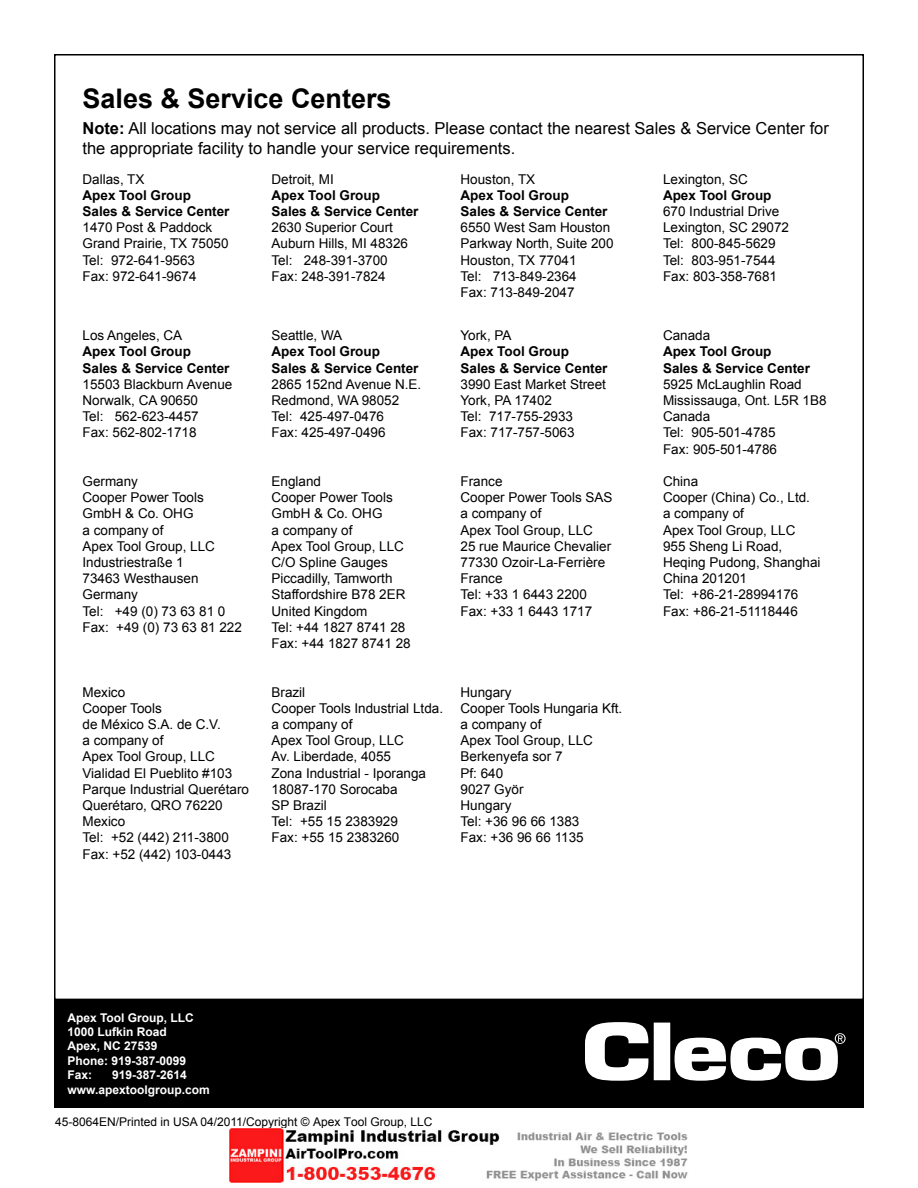
<style>
.page{position:relative;width:918px;height:1188px;background:#fff}
.page>*{position:absolute;margin:0;border:0;box-sizing:border-box;transform-origin:0 0}
.t1{font:700 27px "Arial";color:#000}
.t2{font:16.5px/19.8px "Arial";color:#000}
.t3{font:13.5px/16.2px "Arial";color:#000}
.t4{font:700 13.5px "Arial";color:#000}
.t5{font:700 12px/14.4px "Arial";color:#fff}
.t6{font:12px "Arial";color:#000}
.s1{font-weight:700}
</style>
<div class="page">
<div style="left:54px;top:1000px;width:810px;height:108px;background:#000"></div>
<img style="left:585px;top:1022px;width:261px;height:59px">
<img style="left:230px;top:1129px;width:458px;height:54px">
<h1 class="t1" style="left:82px;top:83px;width:311px">Sales &amp; Service Centers</h1>
<p class="t2" style="left:82px;top:118px;width:748px"><span class="s1">Note:</span> All locations may not service all products. Please contact the nearest Sales &amp; Service Center for the appropriate facility to handle your service requirements.</p>
<p class="t3" style="left:82px;top:171px;width:64px">Dallas, TX</p>
<p class="t3" style="left:272px;top:171px;width:64px">Detroit, MI</p>
<p class="t3" style="left:460px;top:171px;width:76px">Houston, TX</p>
<p class="t3" style="left:663px;top:171px;width:86px">Lexington, SC</p>
<p class="t4" style="left:82px;top:187px;width:110px">Apex Tool Group</p>
<p class="t4" style="left:272px;top:187px;width:110px">Apex Tool Group</p>
<p class="t4" style="left:460px;top:187px;width:110px">Apex Tool Group</p>
<p class="t4" style="left:663px;top:187px;width:110px">Apex Tool Group</p>
<p class="t4" style="left:82px;top:204px;width:149px">Sales &amp; Service Center</p>
<p class="t4" style="left:272px;top:204px;width:149px">Sales &amp; Service Center</p>
<p class="t4" style="left:460px;top:204px;width:149px">Sales &amp; Service Center</p>
<p class="t3" style="left:663px;top:203px;width:118px">670 Industrial Drive</p>
<p class="t3" style="left:82px;top:219px;width:131px">1470 Post &amp; Paddock</p>
<p class="t3" style="left:272px;top:219px;width:123px">2630 Superior Court</p>
<p class="t3" style="left:460px;top:219px;width:151px">6550 West Sam Houston</p>
<p class="t3" style="left:663px;top:219px;width:128px">Lexington, SC 29072</p>
<p class="t3" style="left:82px;top:236px;width:148px">Grand Prairie, TX 75050</p>
<p class="t3" style="left:272px;top:236px;width:138px">Auburn Hills, MI 48326</p>
<p class="t3" style="left:460px;top:236px;width:155px">Parkway North, Suite 200</p>
<p class="t3" style="left:663px;top:236px;width:114px">Tel: 800-845-5629</p>
<p class="t3" style="left:82px;top:252px;width:114px">Tel: 972-641-9563</p>
<p class="t3" style="left:272px;top:252px;width:118px">Tel: 248-391-3700</p>
<p class="t3" style="left:460px;top:252px;width:118px">Houston, TX 77041</p>
<p class="t3" style="left:663px;top:252px;width:114px">Tel: 803-951-7544</p>
<p class="t3" style="left:82px;top:268px;width:116px">Fax: 972-641-9674</p>
<p class="t3" style="left:272px;top:268px;width:116px">Fax: 248-391-7824</p>
<p class="t3" style="left:460px;top:268px;width:118px">Tel: 713-849-2364</p>
<p class="t3" style="left:663px;top:268px;width:116px">Fax: 803-358-7681</p>
<p class="t3" style="left:460px;top:284px;width:116px">Fax: 713-849-2047</p>
<p class="t3" style="left:82px;top:327px;width:101px">Los Angeles, CA</p>
<p class="t3" style="left:272px;top:327px;width:72px">Seattle, WA</p>
<p class="t3" style="left:460px;top:327px;width:53px">York, PA</p>
<p class="t3" style="left:663px;top:327px;width:49px">Canada</p>
<p class="t4" style="left:82px;top:344px;width:110px">Apex Tool Group</p>
<p class="t4" style="left:272px;top:344px;width:110px">Apex Tool Group</p>
<p class="t4" style="left:460px;top:344px;width:110px">Apex Tool Group</p>
<p class="t4" style="left:663px;top:344px;width:110px">Apex Tool Group</p>
<p class="t4" style="left:82px;top:360px;width:149px">Sales &amp; Service Center</p>
<p class="t4" style="left:272px;top:360px;width:149px">Sales &amp; Service Center</p>
<p class="t4" style="left:460px;top:360px;width:149px">Sales &amp; Service Center</p>
<p class="t4" style="left:663px;top:360px;width:149px">Sales &amp; Service Center</p>
<p class="t3" style="left:82px;top:376px;width:151px">15503 Blackburn Avenue</p>
<p class="t3" style="left:272px;top:376px;width:151px">2865 152nd Avenue N.E.</p>
<p class="t3" style="left:460px;top:376px;width:147px">3990 East Market Street</p>
<p class="t3" style="left:663px;top:376px;width:140px">5925 McLaughlin Road</p>
<p class="t3" style="left:82px;top:392px;width:117px">Norwalk, CA 90650</p>
<p class="t3" style="left:272px;top:392px;width:129px">Redmond, WA 98052</p>
<p class="t3" style="left:460px;top:392px;width:93px">York, PA 17402</p>
<p class="t3" style="left:663px;top:392px;width:165px">Mississauga, Ont. L5R 1B8</p>
<p class="t3" style="left:82px;top:408px;width:118px">Tel: 562-623-4457</p>
<p class="t3" style="left:272px;top:408px;width:114px">Tel: 425-497-0476</p>
<p class="t3" style="left:460px;top:408px;width:114px">Tel: 717-755-2933</p>
<p class="t3" style="left:663px;top:408px;width:49px">Canada</p>
<p class="t3" style="left:82px;top:425px;width:116px">Fax: 562-802-1718</p>
<p class="t3" style="left:272px;top:425px;width:116px">Fax: 425-497-0496</p>
<p class="t3" style="left:460px;top:425px;width:116px">Fax: 717-757-5063</p>
<p class="t3" style="left:663px;top:425px;width:116px">Tel: 905-501-4785<br>Fax: 905-501-4786</p>
<p class="t3" style="left:82px;top:473px;width:57px">Germany</p>
<p class="t3" style="left:272px;top:473px;width:51px">England</p>
<p class="t3" style="left:460px;top:473px;width:44px">France</p>
<p class="t3" style="left:663px;top:473px;width:37px">China</p>
<p class="t3" style="left:82px;top:489px;width:123px">Cooper Power Tools</p>
<p class="t3" style="left:272px;top:489px;width:123px">Cooper Power Tools</p>
<p class="t3" style="left:460px;top:489px;width:154px">Cooper Power Tools SAS</p>
<p class="t3" style="left:663px;top:489px;width:149px">Cooper (China) Co., Ltd.</p>
<p class="t3" style="left:82px;top:506px;width:113px">GmbH &amp; Co. OHG</p>
<p class="t3" style="left:272px;top:506px;width:113px">GmbH &amp; Co. OHG</p>
<p class="t3" style="left:460px;top:506px;width:83px">a company of</p>
<p class="t3" style="left:663px;top:506px;width:83px">a company of</p>
<p class="t3" style="left:82px;top:522px;width:83px">a company of</p>
<p class="t3" style="left:272px;top:522px;width:83px">a company of</p>
<p class="t3" style="left:460px;top:522px;width:134px">Apex Tool Group, LLC</p>
<p class="t3" style="left:663px;top:522px;width:134px">Apex Tool Group, LLC</p>
<p class="t3" style="left:82px;top:538px;width:134px">Apex Tool Group, LLC</p>
<p class="t3" style="left:272px;top:538px;width:134px">Apex Tool Group, LLC</p>
<p class="t3" style="left:460px;top:538px;width:152px">25 rue Maurice Chevalier</p>
<p class="t3" style="left:663px;top:538px;width:121px">955 Sheng Li Road,</p>
<p class="t3" style="left:82px;top:554px;width:103px">Industriestraße 1</p>
<p class="t3" style="left:272px;top:554px;width:118px">C/O Spline Gauges</p>
<p class="t3" style="left:460px;top:554px;width:146px">77330 Ozoir-La-Ferrière</p>
<p class="t3" style="left:663px;top:554px;width:159px">Heqing Pudong, Shanghai</p>
<p class="t3" style="left:82px;top:570px;width:118px">73463 Westhausen</p>
<p class="t3" style="left:272px;top:570px;width:123px">Piccadilly, Tamworth</p>
<p class="t3" style="left:460px;top:570px;width:44px">France</p>
<p class="t3" style="left:663px;top:570px;width:86px">China 201201</p>
<p class="t3" style="left:82px;top:587px;width:57px">Germany</p>
<p class="t3" style="left:272px;top:587px;width:136px">Staffordshire B78 2ER</p>
<p class="t3" style="left:460px;top:587px;width:128px">Tel: +33 1 6443 2200</p>
<p class="t3" style="left:663px;top:587px;width:137px">Tel: +86-21-28994176</p>
<p class="t3" style="left:82px;top:603px;width:144px">Tel: +49 (0) 73 63 81 0</p>
<p class="t3" style="left:272px;top:603px;width:98px">United Kingdom</p>
<p class="t3" style="left:460px;top:603px;width:133px">Fax: +33 1 6443 1717</p>
<p class="t3" style="left:663px;top:603px;width:136px">Fax: +86-21-51118446</p>
<p class="t3" style="left:82px;top:619px;width:161px">Fax: +49 (0) 73 63 81 222</p>
<p class="t3" style="left:272px;top:619px;width:141px">Tel: +44 1827 8741 28<br>Fax: +44 1827 8741 28</p>
<p class="t3" style="left:82px;top:684px;width:44px">Mexico</p>
<p class="t3" style="left:272px;top:684px;width:35px">Brazil</p>
<p class="t3" style="left:460px;top:684px;width:53px">Hungary</p>
<p class="t3" style="left:82px;top:700px;width:81px">Cooper Tools</p>
<p class="t3" style="left:272px;top:700px;width:173px">Cooper Tools Industrial Ltda.</p>
<p class="t3" style="left:460px;top:700px;width:163px">Cooper Tools Hungaria Kft.</p>
<p class="t3" style="left:82px;top:716px;width:140px">de México S.A. de C.V.</p>
<p class="t3" style="left:272px;top:716px;width:83px">a company of</p>
<p class="t3" style="left:460px;top:716px;width:83px">a company of</p>
<p class="t3" style="left:82px;top:732px;width:83px">a company of</p>
<p class="t3" style="left:272px;top:732px;width:134px">Apex Tool Group, LLC</p>
<p class="t3" style="left:460px;top:732px;width:134px">Apex Tool Group, LLC</p>
<p class="t3" style="left:82px;top:749px;width:134px">Apex Tool Group, LLC</p>
<p class="t3" style="left:272px;top:749px;width:121px">Av. Liberdade, 4055</p>
<p class="t3" style="left:460px;top:749px;width:104px">Berkenyefa sor 7</p>
<p class="t3" style="left:82px;top:765px;width:151px">Vialidad El Pueblito #103</p>
<p class="t3" style="left:272px;top:765px;width:156px">Zona Industrial - Iporanga</p>
<p class="t3" style="left:460px;top:765px;width:44px">Pf: 640</p>
<p class="t3" style="left:82px;top:781px;width:168px">Parque Industrial Querétaro</p>
<p class="t3" style="left:272px;top:781px;width:128px">18087-170 Sorocaba</p>
<p class="t3" style="left:460px;top:781px;width:65px">9027 Györ</p>
<p class="t3" style="left:82px;top:797px;width:142px">Querétaro, QRO 76220</p>
<p class="t3" style="left:272px;top:797px;width:57px">SP Brazil</p>
<p class="t3" style="left:460px;top:797px;width:53px">Hungary</p>
<p class="t3" style="left:82px;top:813px;width:44px">Mexico</p>
<p class="t3" style="left:272px;top:813px;width:128px">Tel: +55 15 2383929</p>
<p class="t3" style="left:460px;top:813px;width:120px">Tel: +36 96 66 1383</p>
<p class="t3" style="left:82px;top:830px;width:148px">Tel: +52 (442) 211-3800</p>
<p class="t3" style="left:272px;top:830px;width:129px">Fax: +55 15 2383260</p>
<p class="t3" style="left:460px;top:830px;width:125px">Fax: +36 96 66 1135</p>
<p class="t3" style="left:82px;top:846px;width:150px">Fax: +52 (442) 103-0443</p>
<p class="t5" style="left:67px;top:1010px;width:128px">Apex Tool Group, LLC<br>1000 Lufkin Road<br>Apex, NC 27539<br>Phone: 919-387-0099<br>Fax:</p>
<p class="t5" style="left:67px;top:1068px;width:144px;text-indent:45px">919-387-2614 www.apextoolgroup.com</p>
<p class="t6" style="left:55px;top:1115px;width:379px">45-8064EN/Printed in USA 04/2011/Copyright © Apex Tool Group, LLC</p>
</div>
